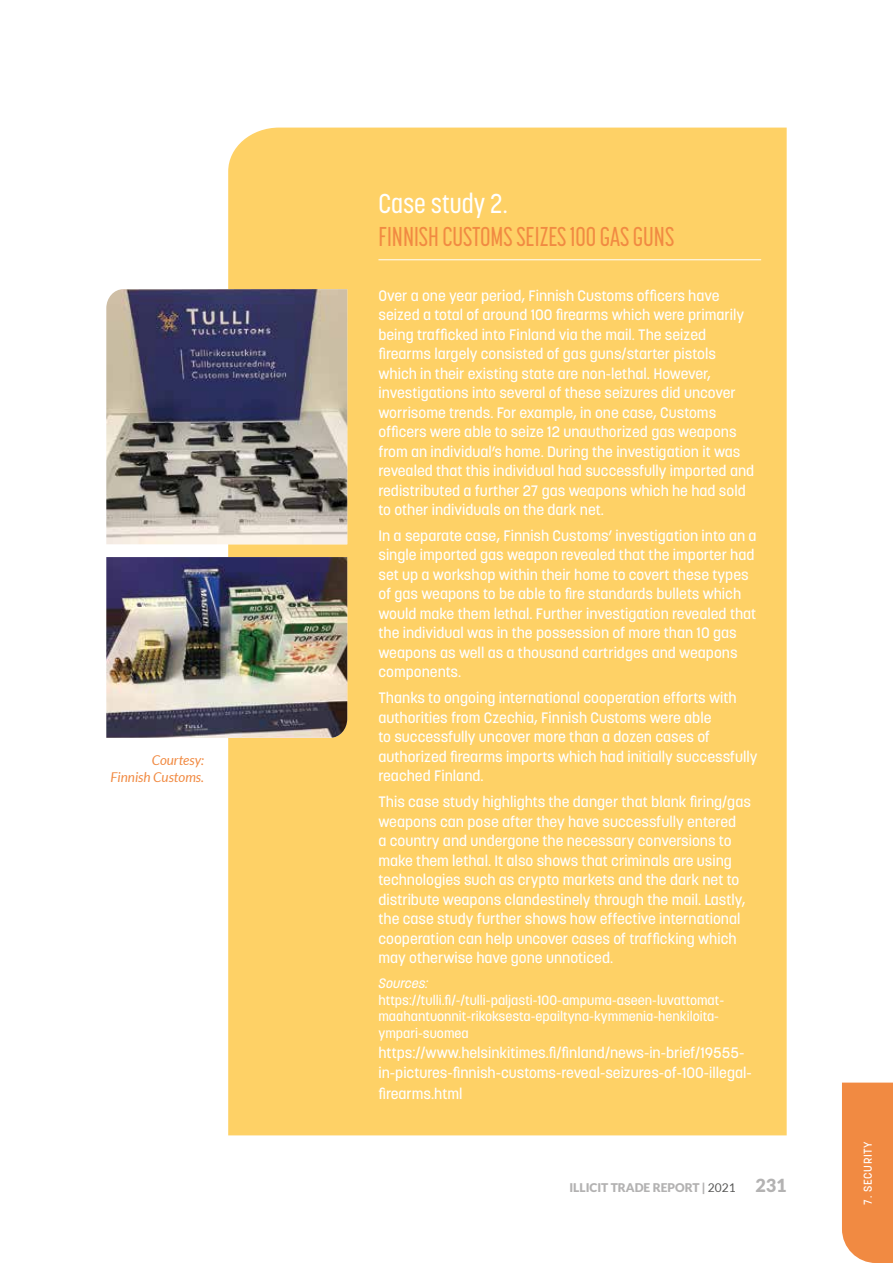
<style>
.page{position:relative;width:893px;height:1263px;background:#fff}
.page>*{position:absolute;margin:0;border:0;box-sizing:border-box;transform-origin:0 0}
.t1{font:500 27px "Korolev Compressed";color:#f18a42}
.t2{font:500 27px "Korolev Condensed";color:#fff}
.t3{font:500 15px/19.5px "Korolev";color:#fff}
.t4{font:500 13.5px/16.5px "Korolev";color:#fff}
.t5{font:italic 13.5px/16.5px "Lato";color:#f18a42;text-align:right}
.t6{font:italic 500 13.5px "Korolev";color:#fff}
.t7{font:900 12px "Lato";color:#b3b2b2}
.t8{font:500 11.25px "Korolev";letter-spacing:.06em;color:#fff}
.s1{font-weight:400;color:#575756}
.s2{font-size:18px}
</style>
<div class="page">
<div style="left:842px;top:1082px;width:51px;height:181px;background:#f18a42"></div>
<div style="left:228px;top:128px;width:559px;height:1007px;background:#fed166"></div>
<img style="left:106px;top:289px;width:241px;height:255px">
<img style="left:106px;top:557px;width:241px;height:181px">
<hr style="left:378px;top:259px;width:383px;height:1px;background:#fff">
<p class="t5" style="left:111px;top:752px;width:95px">Courtesy:<br>Finnish Customs.</p>
<h1 class="t2" style="left:378px;top:188px;width:131px">Case study 2.</h1>
<h1 class="t1" style="left:378px;top:222px;width:297px">FINNISH CUSTOMS SEIZES 100 GAS GUNS</h1>
<p class="t3" style="left:378px;top:285px;width:377px">Over a one year period, Finnish Customs officers have seized a total of around 100 firearms which were primarily being trafficked into Finland via the mail. The seized firearms largely consisted of gas guns/starter pistols which in their existing state are non-lethal. However, investigations into several of these seizures did uncover worrisome trends. For example, in one case, Customs officers were able to seize 12 unauthorized gas weapons from an individual’s home. During the investigation it was revealed that this individual had successfully imported and redistributed a further 27 gas weapons which he had sold to other individuals on the dark net.</p>
<p class="t3" style="left:378px;top:526px;width:380px">In a separate case, Finnish Customs’ investigation into an a single imported gas weapon revealed that the importer had set up a workshop within their home to covert these types of gas weapons to be able to fire standards bullets which would make them lethal. Further investigation revealed that the individual was in the possession of more than 10 gas weapons as well as a thousand cartridges and weapons components.</p>
<p class="t3" style="left:378px;top:688px;width:381px">Thanks to ongoing international cooperation efforts with authorities from Czechia, Finnish Customs were able<br>to successfully uncover more than a dozen cases of authorized firearms imports which had initially successfully reached Finland.</p>
<p class="t3" style="left:378px;top:792px;width:374px">This case study highlights the danger that blank firing/gas weapons can pose after they have successfully entered<br>a country and undergone the necessary conversions to make them lethal. It also shows that criminals are using technologies such as crypto markets and the dark net to distribute weapons clandestinely through the mail. Lastly, the case study further shows how effective international cooperation can help uncover cases of trafficking which may otherwise have gone unnoticed.</p>
<p class="t6" style="left:378px;top:975px;width:52px">Sources:</p>
<p class="t4" style="left:378px;top:992px;width:347px">https://tulli.fi/-/tulli-paljasti-100-ampuma-aseen-luvattomat&shy;maahantuonnit-rikoksesta-epailtyna-kymmenia-henkiloita&shy;ympari-suomea</p>
<p class="t3" style="left:378px;top:1043px;width:375px;line-height:20.2px">https://www.helsinkitimes.fi/finland/news-in-brief/19555- in-pictures-finnish-customs-reveal-seizures-of-100-illegal&shy;firearms.html</p>
<p class="t7" style="left:569px;top:1181px;width:219px">ILLICIT TRADE REPORT | <span class="s1">2021</span> <span class="s2">231</span></p>
<p class="t8" style="left:861px;top:1204px;width:65px;rotate:-90deg">7. SECURITY</p>
</div>
